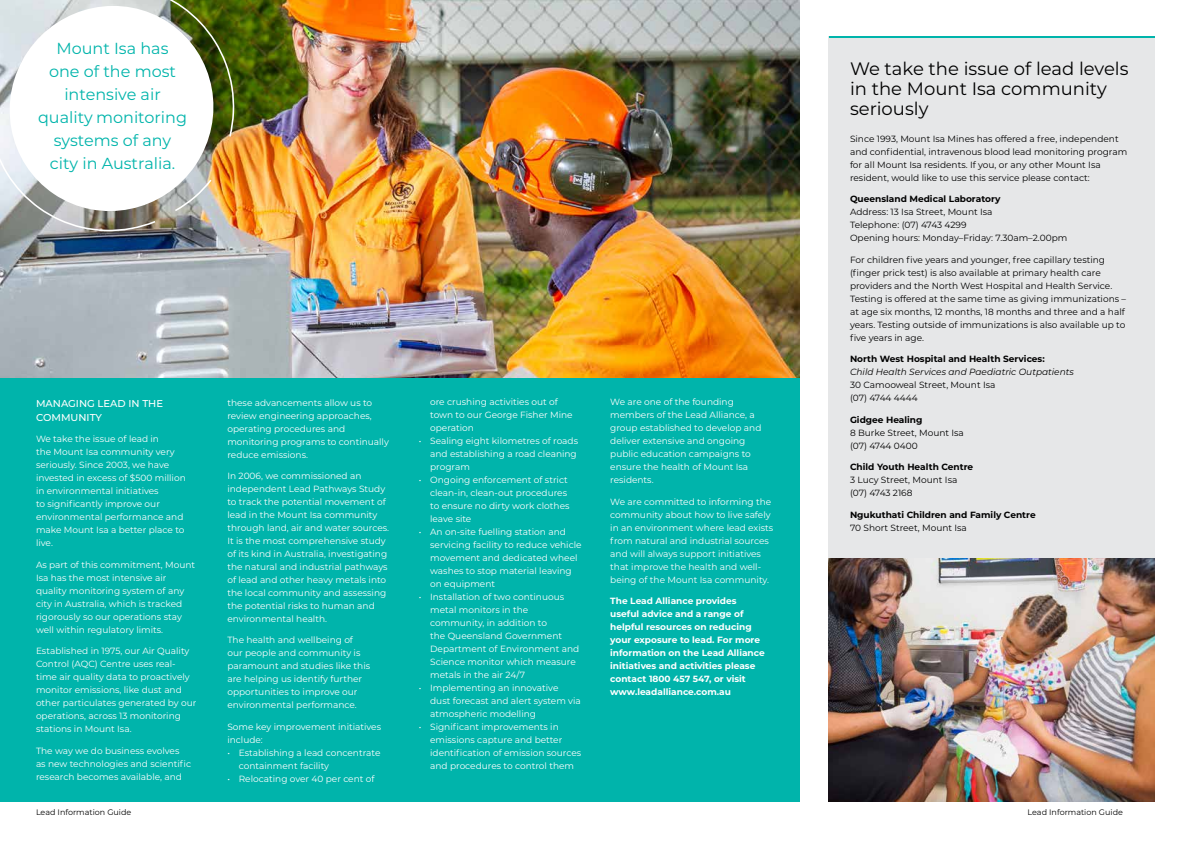
<style>
.page{position:relative;width:1191px;height:842px;background:#fff}
.page>*{position:absolute;margin:0;border:0;box-sizing:border-box;transform-origin:0 0}
.t1{font:18px/20px "Montserrat";color:#000}
.t2{font:16px/23px "Montserrat";color:#00b4ab;text-align:center}
.t3{font:500 10px/14px "Montserrat";color:#fff}
.t4{font:9px/13px "Montserrat";color:#fff}
.t5{font:9px/13px "Montserrat";color:#000}
.t6{font:700 9px/13px "Montserrat";color:#fff}
.t7{font:700 9px "Montserrat";color:#000}
.t8{font:italic 9px "Montserrat";color:#000}
.t9{font:8px "Montserrat";color:#000}
</style>
<div class="page">
<div style="left:829px;top:36px;width:326px;height:765px;background:#e6e7e8"></div>
<img style="left:829px;top:558px;width:326px;height:243px">
<hr style="left:829px;top:36px;width:326px;height:2px;background:#00b4ab">
<div style="left:0;top:0;width:799px;height:801px;background:#00b4ab"></div>
<img style="left:0;top:0;width:799px;height:377px">
<svg style="left:0;top:0;width:235px;height:232px;background:#d9d9cf"></svg>
<h2 class="t2" style="left:38px;top:36px;width:150px">Mount Isa has<br>one of the most intensive air quality monitoring systems of any city in Australia.</h2>
<p class="t3" style="left:36px;top:396px;width:129px">MANAGING LEAD IN THE<br>COMMUNITY</p>
<p class="t4" style="left:36px;top:432px;width:151px">We take the issue of lead in<br>the Mount Isa community very seriously. Since 2003, we have invested in excess of $500 million in environmental initiatives<br>to significantly improve our environmental performance and make Mount Isa a better place to live.</p>
<p class="t4" style="left:36px;top:557px;width:161px">As part of this commitment, Mount<br>Isa has the most intensive air quality monitoring system of any city in Australia, which is tracked rigorously so our operations stay well within regulatory limits.</p>
<p class="t4" style="left:36px;top:644px;width:162px">Established in 1975, our Air Quality Control (AQC) Centre uses real&shy;time air quality data to proactively monitor emissions, like dust and other particulates generated by our operations, across 13 monitoring stations in Mount Isa.</p>
<p class="t4" style="left:36px;top:743px;width:157px">The way we do business evolves as new technologies and scientific research becomes available, and</p>
<p class="t4" style="left:227px;top:395px;width:163px">these advancements allow us to review engineering approaches, operating procedures and monitoring programs to continually reduce emissions.</p>
<p class="t4" style="left:227px;top:469px;width:163px">In 2006, we commissioned an independent Lead Pathways Study to track the potential movement of lead in the Mount Isa community through land, air and water sources.<br>It is the most comprehensive study of its kind in Australia, investigating the natural and industrial pathways of lead and other heavy metals into the local community and assessing the potential risks to human and environmental health.</p>
<p class="t4" style="left:227px;top:633px;width:144px">The health and wellbeing of our people and community is paramount and studies like this are helping us identify further opportunities to improve our environmental performance.</p>
<p class="t4" style="left:227px;top:720px;width:155px">Some key improvement initiatives include:</p>
<p class="t4" style="left:239px;top:746px;width:143px;text-indent:-11px">• Establishing a lead concentrate containment facility</p>
<p class="t4" style="left:227px;top:772px;width:149px">• Relocating over 40 per cent of</p>
<p class="t4" style="left:430px;top:395px;width:144px">ore crushing activities out of town to our George Fisher Mine operation</p>
<p class="t4" style="left:430px;top:434px;width:149px;text-indent:-11px">• Sealing eight kilometres of roads and establishing a road cleaning program</p>
<p class="t4" style="left:430px;top:473px;width:141px;text-indent:-11px">• Ongoing enforcement of strict clean-in, clean-out procedures to ensure no dirty work clothes leave site</p>
<p class="t4" style="left:430px;top:525px;width:153px;text-indent:-11px">• An on-site fuelling station and servicing facility to reduce vehicle movement and dedicated wheel washes to stop material leaving on equipment</p>
<p class="t4" style="left:430px;top:590px;width:150px;text-indent:-11px">• Installation of two continuous metal monitors in the community, in addition to<br>the Queensland Government<br>Department of Environment and<br>Science monitor which measure metals in the air 24/7</p>
<p class="t4" style="left:430px;top:681px;width:152px;text-indent:-11px">• Implementing an innovative dust forecast and alert system via atmospheric modelling</p>
<p class="t4" style="left:430px;top:720px;width:153px;text-indent:-11px">• Significant improvements in emissions capture and better identification of emission sources and procedures to control them</p>
<p class="t4" style="left:610px;top:395px;width:153px">We are one of the founding members of the Lead Alliance, a group established to develop and deliver extensive and ongoing public education campaigns to ensure the health of Mount Isa residents.</p>
<p class="t4" style="left:610px;top:495px;width:164px">We are committed to informing the community about how to live safely in an environment where lead exists from natural and industrial sources and will always support initiatives that improve the health and well&shy;being of the Mount Isa community.</p>
<p class="t6" style="left:610px;top:594px;width:156px">The Lead Alliance provides useful advice and a range of helpful resources on reducing your exposure to lead. For more information on the Lead Alliance initiatives and activities please contact 1800 457 547, or visit www.leadalliance.com.au</p>
<h1 class="t1" style="left:850px;top:58px;width:280px">We take the issue of lead levels in the Mount Isa community seriously</h1>
<p class="t5" style="left:850px;top:132px;width:279px">Since 1993, Mount Isa Mines has offered a free, independent and confidential, intravenous blood lead monitoring program for all Mount Isa residents. If you, or any other Mount Isa resident, would like to use this service please contact:</p>
<p class="t7" style="left:850px;top:193px;width:152px">Queensland Medical Laboratory</p>
<p class="t5" style="left:850px;top:205px;width:219px">Address: 13 Isa Street, Mount Isa<br>Telephone: (07) 4743 4299<br>Opening hours: Monday–Friday: 7.30am–2.00pm</p>
<p class="t5" style="left:850px;top:253px;width:277px">For children five years and younger, free capillary testing (finger prick test) is also available at primary health care providers and the North West Hospital and Health Service.<br>Testing is offered at the same time as giving immunizations – at age six months, 12 months, 18 months and three and a half years. Testing outside of immunizations is also available up to five years in age.</p>
<p class="t7" style="left:850px;top:353px;width:196px">North West Hospital and Health Services:</p>
<p class="t8" style="left:850px;top:366px;width:225px">Child Health Services and Paediatric Outpatients</p>
<p class="t5" style="left:850px;top:378px;width:147px">30 Camooweal Street, Mount Isa (07) 4744 4444</p>
<p class="t7" style="left:850px;top:413px;width:74px">Gidgee Healing</p>
<p class="t5" style="left:850px;top:426px;width:115px">8 Burke Street, Mount Isa (07) 4744 0400</p>
<p class="t7" style="left:850px;top:461px;width:125px">Child Youth Health Centre</p>
<p class="t5" style="left:850px;top:473px;width:109px">3 Lucy Street, Mount Isa (07) 4743 2168</p>
<p class="t7" style="left:850px;top:508px;width:187px">Ngukuthati Children and Family Centre</p>
<p class="t5" style="left:850px;top:521px;width:118px">70 Short Street, Mount Isa</p>
<p class="t9" style="left:36px;top:807px;width:97px">Lead Information Guide</p>
<p class="t9" style="left:1027px;top:807px;width:97px">Lead Information Guide</p>
</div>
